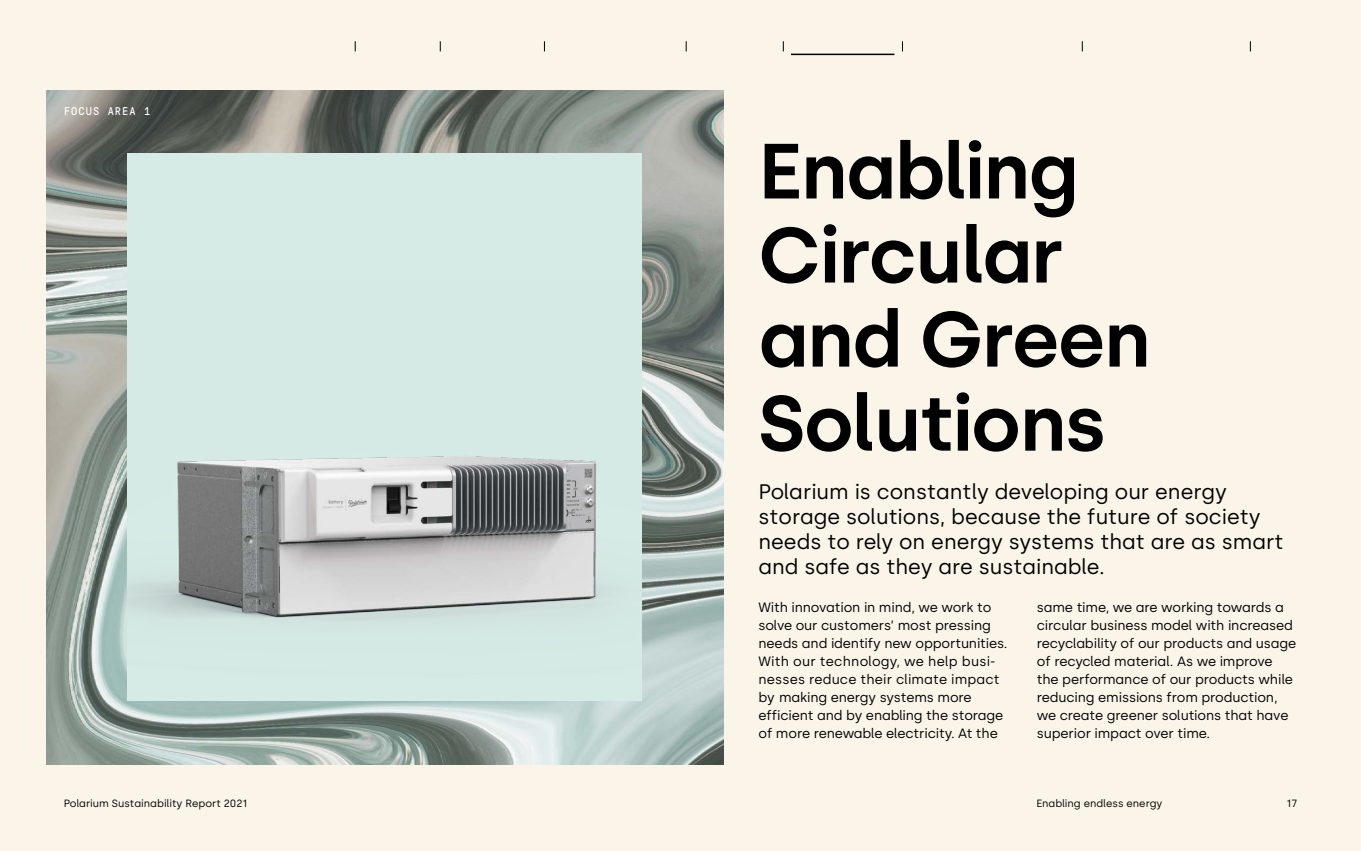
<style>
.page{position:relative;width:1361px;height:851px;background:#fff}
.page>*{position:absolute;margin:0;border:0;box-sizing:border-box;transform-origin:0 0}
.t1{font:600 78px/84px "Silka";letter-spacing:-.02em;color:#000}
.t2{font:21px/25.2px "Silka";color:#000}
.t3{font:13.5px/18px "Silka";letter-spacing:-.01em;color:#000}
.t4{font:11.25px "GT Pressura Mono";letter-spacing:.1em;color:#fff}
.t5{font:10.5px "Silka";color:#000}
</style>
<div class="page">
<div style="left:0;top:0;width:1361px;height:850px;background:#fbf4e9"></div>
<img style="left:47px;top:90px;width:676px;height:674px">
<div style="left:128px;top:153px;width:514px;height:547px;background:#d6ebe5"></div>
<img style="left:128px;top:456px;width:480px;height:165px">
<hr style="left:791px;top:54px;width:103px;height:1px;background:#000">
<p class="t4" style="left:64px;top:105px;width:88px">FOCUS AREA 1</p>
<h1 class="t1" style="left:758px;top:129px;width:394px">Enabling<br>Circular and Green<br>Solutions</h1>
<h2 class="t2" style="left:758px;top:478px;width:526px">Polarium is constantly developing our energy storage solutions, because the future of society needs to rely on energy systems that are as smart and safe as they are sustainable.</h2>
<p class="t3" style="left:758px;top:598px;width:251px">With innovation in mind, we work to solve our customers’ most pressing needs and identify new opportunities.<br>With our technology, we help busi&shy;nesses reduce their climate impact by making energy systems more efficient and by enabling the storage of more renewable electricity. At the</p>
<p class="t3" style="left:1037px;top:598px;width:261px">same time, we are working towards a circular business model with increased recyclability of our products and usage of recycled material. As we improve the performance of our products while reducing emissions from production, we create greener solutions that have superior impact over time.</p>
<p class="t5" style="left:64px;top:797px;width:185px">Polarium Sustainability Report 2021</p>
<p class="t5" style="left:1036px;top:797px;width:128px">Enabling endless energy</p>
<p class="t5" style="left:1286px;top:797px;width:12px">17</p>
</div>
